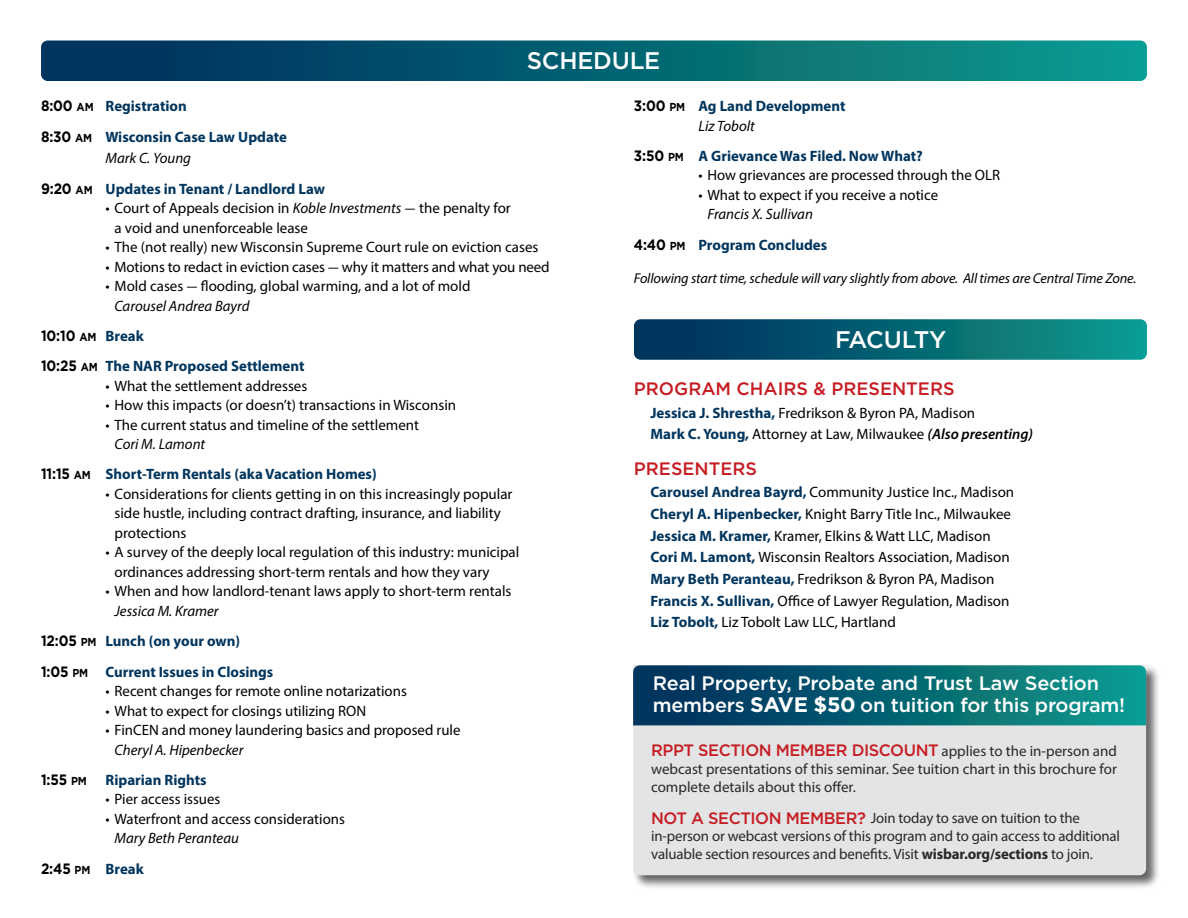
<style>
.page{position:relative;width:1188px;height:918px;background:#fff}
.page>*{position:absolute;margin:0;border:0;box-sizing:border-box;transform-origin:0 0}
.t1{font:500 24px "Gotham";letter-spacing:-.01em;color:#fff}
.t2{font:500 24px "Gotham";letter-spacing:-.03em;color:#fff}
.t3{font:500 19.5px/21.8px "Gotham";letter-spacing:-.01em;color:#fff}
.t4{font:500 18px "Gotham";color:#c61d23}
.t5{font:500 16.5px "Gotham";letter-spacing:-.025em;color:#c61d23}
.t6{font:15px/21.6px "Myriad Pro";color:#000}
.t7{font:700 15px/30.3px "Myriad Pro";color:#00355e}
.t8{font:15px/18px "Myriad Pro";letter-spacing:-.01em;color:#292829}
.t9{font:italic 15px/30.3px "Myriad Pro";color:#000}
.t10{font:700 15px "Gotham";color:#000;scale:.9 1}
.t11{font:italic 14.25px "Myriad Pro";letter-spacing:-.01em;color:#000}
.s1{font-family:"Gotham";color:#000}
.s2{font-family:"Gotham";font-size:11.55px;color:#000}
.s3{font-weight:400;font-style:italic;color:#000}
.s4{font-style:italic}
.s5{font-size:11.55px}
.s6{font-family:"Myriad Pro";color:#00355e}
.s7{font-family:"Gotham";font-weight:700;font-style:normal}
.s8{font-family:"Gotham";font-weight:700;font-style:normal;font-size:11.55px}
.s9{font-weight:700;font-style:normal;color:#00355e}
.s10{font-weight:700;color:#00355e}
.s11{font-weight:600;font-style:italic}
.s12{font-weight:700;font-size:21px}
.s13{font-family:"Myriad Pro";font-weight:400;font-size:15px;color:#292829}
.s14{font-family:"Gotham";font-weight:500;font-size:16.5px;color:#c61d23}
.s15{font-weight:700}
</style>
<div class="page">
<svg style="left:634px;top:319px;width:513px;height:41px;background:#086474"></svg>
<svg style="left:41px;top:40px;width:1106px;height:41px;background:#086474"></svg>
<div style="left:632px;top:664px;width:528px;height:226px;background:#000;opacity:.6"></div>
<div style="left:633px;top:725px;width:513px;height:150px;background:#e3e4e5"></div>
<svg style="left:633px;top:665px;width:513px;height:60px;background:#066373"></svg>
<h1 class="t1" style="left:527px;top:45px;width:135px">SCHEDULE</h1>
<p class="t7" style="left:41px;top:91px;width:248px"><span class="s1">8:00</span> <span class="s2">AM</span> Registration<br><span class="s1">8:30</span> <span class="s2">AM</span> Wisconsin Case Law Update</p>
<p class="t7" style="left:41px;top:143px;width:285px;text-indent:64px"><span class="s3">Mark C. Young<br></span><span class="s1">9:20</span> <span class="s2">AM</span> Updates in Tenant / Landlord Law</p>
<p class="t6" style="left:115px;top:198px;width:398px;line-height:19.5px;text-indent:-9px">• Court of Appeals decision in <span class="s4">Koble Investments</span> – the penalty for a void and unenforceable lease</p>
<p class="t6" style="left:106px;top:236px;width:434px">• The (not really) new Wisconsin Supreme Court rule on eviction cases</p>
<p class="t6" style="left:106px;top:255px;width:446px">• Motions to redact in eviction cases – why it matters and what you need</p>
<p class="t6" style="left:106px;top:275px;width:367px">• Mold cases – flooding, global warming, and a lot of mold</p>
<p class="t9" style="left:115px;top:290px;width:136px">Carousel Andrea Bayrd</p>
<p class="t10" style="left:41px;top:326px;width:116px">10:10 <span class="s5">AM</span> <span class="s6">Break</span></p>
<p class="t7" style="left:41px;top:350px;width:265px"><span class="s1">10:25</span> <span class="s2">AM</span> The NAR Proposed Settlement</p>
<p class="t6" style="left:106px;top:375px;width:203px">• What the settlement addresses</p>
<p class="t6" style="left:106px;top:394px;width:352px">• How this impacts (or doesn’t) transactions in Wisconsin</p>
<p class="t6" style="left:106px;top:414px;width:315px">• The current status and timeline of the settlement</p>
<p class="t7" style="left:41px;top:428px;width:337px;text-indent:73px"><span class="s3">Cori M. Lamont<br></span><span class="s1">11:15</span> <span class="s2">AM</span> Short-Term Rentals (aka Vacation Homes)</p>
<p class="t6" style="left:115px;top:484px;width:399px;line-height:19.5px;text-indent:-9px">• Considerations for clients getting in on this increasingly popular side hustle, including contract drafting, insurance, and liability protections</p>
<p class="t6" style="left:115px;top:542px;width:406px;line-height:19.5px;text-indent:-9px">• A survey of the deeply local regulation of this industry: municipal ordinances addressing short-term rentals and how they vary</p>
<p class="t6" style="left:106px;top:580px;width:407px">• When and how landlord-tenant laws apply to short-term rentals</p>
<p class="t7" style="left:41px;top:595px;width:234px;text-indent:73px"><span class="s3">Jessica M. Kramer<br></span><span class="s1">12:05</span> <span class="s2">PM</span> Lunch (on your own)<br><span class="s1">1:05</span> <span class="s2">PM</span> Current Issues in Closings</p>
<p class="t6" style="left:106px;top:680px;width:303px">• Recent changes for remote online notarizations</p>
<p class="t6" style="left:106px;top:699px;width:262px">• What to expect for closings utilizing RON</p>
<p class="t6" style="left:106px;top:719px;width:356px">• FinCEN and money laundering basics and proposed rule</p>
<p class="t9" style="left:41px;top:734px;width:204px;text-indent:73px">Cheryl A. Hipenbecker<br><span class="s7">1:55</span> <span class="s8">PM</span> <span class="s9">Riparian Rights</span></p>
<p class="t6" style="left:106px;top:788px;width:116px">• Pier access issues</p>
<p class="t6" style="left:106px;top:808px;width:241px">• Waterfront and access considerations</p>
<p class="t9" style="left:41px;top:823px;width:199px;text-indent:73px">Mary Beth Peranteau<br><span class="s7">2:45</span> <span class="s8">PM</span> <span class="s9">Break</span></p>
<p class="t7" style="left:698px;top:96px;width:149px;line-height:19.5px;text-indent:-64px"><span class="s1">3:00</span> <span class="s2">PM</span> Ag Land Development<br><span class="s3">Liz Tobolt</span></p>
<p class="t7" style="left:634px;top:140px;width:290px"><span class="s1">3:50</span> <span class="s2">PM</span> A Grievance Was Filed. Now What?</p>
<p class="t6" style="left:698px;top:164px;width:303px">• How grievances are processed through the OLR</p>
<p class="t6" style="left:698px;top:184px;width:241px">• What to expect if you receive a notice</p>
<p class="t9" style="left:634px;top:199px;width:195px;text-indent:73px">Francis X. Sullivan<br><span class="s7">4:40</span> <span class="s8">PM</span> <span class="s9">Program Concludes</span></p>
<p class="t11" style="left:634px;top:269px;width:504px">Following start time, schedule will vary slightly from above. All times are Central Time Zone.</p>
<h1 class="t2" style="left:835px;top:323px;width:113px">FACULTY</h1>
<p class="t4" style="left:634px;top:377px;width:322px">PROGRAM CHAIRS &amp; PRESENTERS</p>
<p class="t6" style="left:650px;top:402px;width:384px;line-height:21px"><span class="s10">Jessica J. Shrestha,</span> Fredrikson &amp; Byron PA, Madison<br><span class="s10">Mark C. Young,</span> Attorney at Law, Milwaukee <span class="s11">(Also presenting)</span></p>
<p class="t4" style="left:634px;top:456px;width:125px">PRESENTERS</p>
<p class="t6" style="left:650px;top:481px;width:365px"><span class="s10">Carousel Andrea Bayrd,</span> Community Justice Inc., Madison <span class="s10">Cheryl A. Hipenbecker,</span> Knight Barry Title Inc., Milwaukee <span class="s10">Jessica M. Kramer,</span> Kramer, Elkins &amp; Watt LLC, Madison <span class="s10">Cori M. Lamont,</span> Wisconsin Realtors Association, Madison <span class="s10">Mary Beth Peranteau,</span> Fredrikson &amp; Byron PA, Madison <span class="s10">Francis X. Sullivan,</span> Office of Lawyer Regulation, Madison <span class="s10">Liz Tobolt,</span> Liz Tobolt Law LLC, Hartland</p>
<h2 class="t3" style="left:653px;top:672px;width:474px">Real Property, Probate and Trust Law Section members <span class="s12">SAVE $50</span> on tuition for this program!</h2>
<p class="t5" style="left:651px;top:740px;width:467px">RPPT SECTION MEMBER DISCOUNT <span class="s13">applies to the in-person and</span></p>
<p class="t8" style="left:651px;top:759px;width:467px">webcast presentations of this seminar. See tuition chart in this brochure for complete details about this offer.</p>
<p class="t8" style="left:651px;top:809px;width:470px"><span class="s14">NOT A SECTION MEMBER?</span> Join today to save on tuition to the in-person or webcast versions of this program and to gain access to additional valuable section resources and benefits. Visit <span class="s15">wisbar.org/sections</span> to join.</p>
</div>
